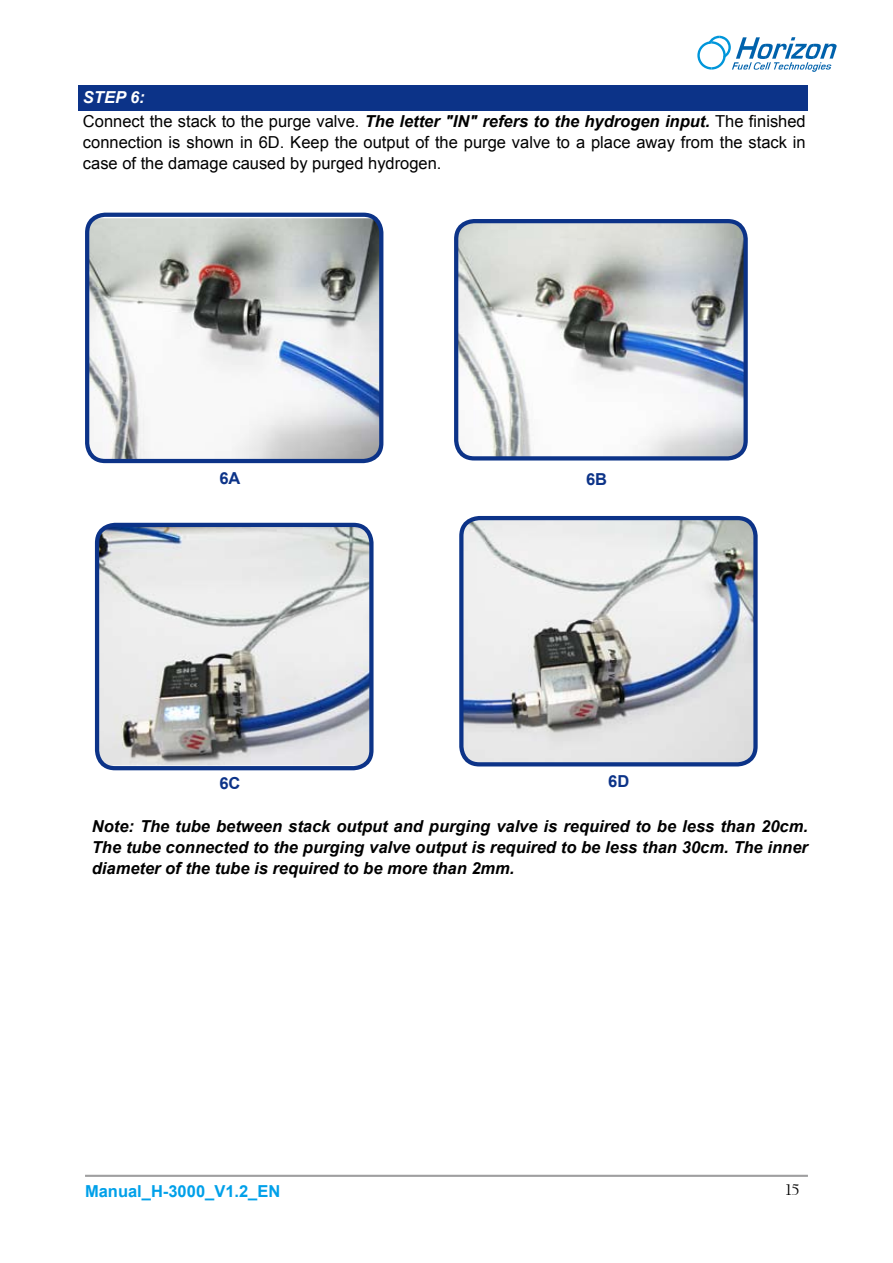
<style>
.page{position:relative;width:893px;height:1263px;background:#fff}
.page>*{position:absolute;margin:0;border:0;box-sizing:border-box;transform-origin:0 0}
.t1{font:16.5px/24px "Arial";color:#000}
.t2{font:italic 700 16.5px/21px "Arial";color:#000;text-align:justify}
.t3{font:700 16.5px "Arial";color:#00a0e9}
.t4{font:700 16.5px "Arial";color:#0c3388}
.t5{font:16.5px "Californian FB";color:#000}
.s1{font-weight:700;font-style:italic;color:#fff}
.s2{font-weight:700;font-style:italic}
</style>
<div class="page">
<svg style="left:697px;top:36px;width:140px;height:36px"></svg>
<hr style="left:85px;top:1175px;width:723px;height:2px;background:#9f9fa0">
<div style="left:79px;top:85px;width:729px;height:26px;background:#0c3388"></div>
<img style="left:97px;top:528px;width:272px;height:237px">
<div style="left:95px;top:523px;width:279px;height:247px;border:4px solid #0c3388;border-radius:18px"></div>
<img style="left:459px;top:224px;width:284px;height:234px">
<div style="left:454px;top:219px;width:294px;height:241px;border:4px solid #0c3388;border-radius:18px"></div>
<img style="left:87px;top:218px;width:294px;height:243px">
<div style="left:85px;top:213px;width:298px;height:250px;border:4px solid #0c3388;border-radius:18px"></div>
<img style="left:464px;top:521px;width:289px;height:243px">
<div style="left:459px;top:516px;width:299px;height:250px;border:4px solid #0c3388;border-radius:18px"></div>
<p class="t1" style="left:83px;top:86px;width:724px"><span class="s1">STEP 6:<br></span>Connect the stack to the purge valve. <span class="s2">The letter "IN" refers to the hydrogen input.</span> The finished</p>
<p class="t1" style="left:83px;top:132px;width:724px;line-height:21px">connection is shown in 6D. Keep the output of the purge valve to a place away from the stack in case of the damage caused by purged hydrogen.</p>
<p class="t4" style="left:219px;top:467px;width:23px">6A</p>
<p class="t4" style="left:219px;top:773px;width:23px">6C</p>
<p class="t4" style="left:586px;top:468px;width:23px">6B</p>
<p class="t4" style="left:608px;top:770px;width:23px">6D</p>
<p class="t2" style="left:92px;top:817px;width:718px">Note: The tube between stack output and purging valve is required to be less than 20cm.<br>The tube connected to the purging valve output is required to be less than 30cm. The inner diameter of the tube is required to be more than 2mm.</p>
<p class="t3" style="left:85px;top:1181px;width:197px">Manual_H-3000_V1.2_EN</p>
<p class="t5" style="left:786px;top:1180px;width:15px">15</p>
</div>
